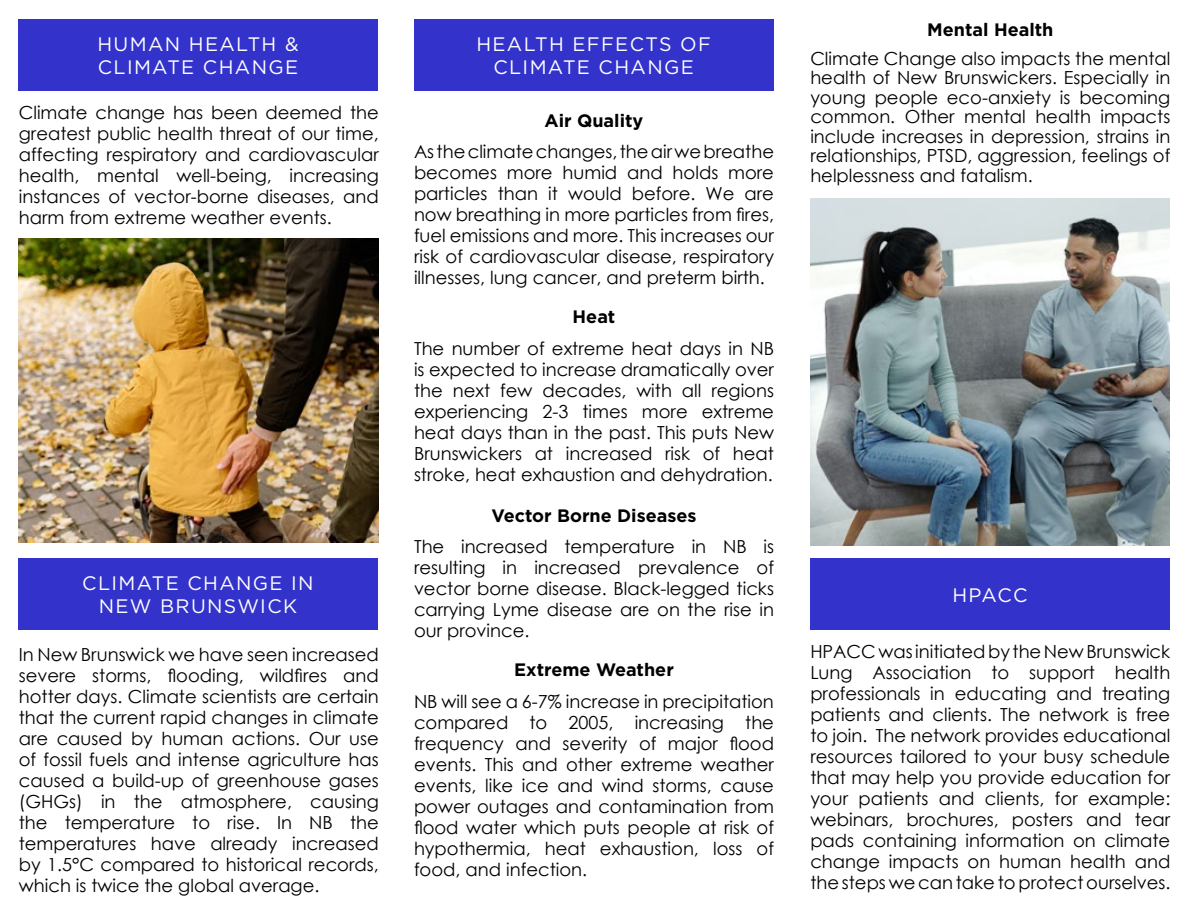
<style>
.page{position:relative;width:1188px;height:918px;background:#fff}
.page>*{position:absolute;margin:0;border:0;box-sizing:border-box;transform-origin:0 0}
.t1{font:19.5px/23.4px "Gotham";letter-spacing:.07em;color:#fff;text-align:center}
.t2{font:18px/21px "Century Gothic";color:#000;text-align:justify}
.t3{font:700 18px "Gotham";color:#000}
</style>
<div class="page">
<div style="left:18px;top:19px;width:360px;height:72px;background:#33c"></div>
<div style="left:414px;top:19px;width:360px;height:72px;background:#33c"></div>
<div style="left:18px;top:558px;width:360px;height:72px;background:#33c"></div>
<div style="left:810px;top:558px;width:360px;height:72px;background:#33c"></div>
<img style="left:19px;top:238px;width:360px;height:305px">
<img style="left:810px;top:198px;width:360px;height:348px">
<p class="t1" style="left:97px;top:32px;width:203px;text-align:left">HUMAN HEALTH &amp;<br>CLIMATE CHANGE</p>
<p class="t1" style="left:476px;top:32px;width:236px">HEALTH EFFECTS OF<br>CLIMATE CHANGE</p>
<p class="t2" style="left:19px;top:102px;width:362px">Climate change has been deemed the greatest public health threat of our time, affecting respiratory and cardiovascular health, mental well-being, increasing instances of vector-borne diseases, and harm from extreme weather events.</p>
<p class="t3" style="left:545px;top:108px;width:100px">Air Quality</p>
<p class="t2" style="left:414px;top:141px;width:362px">As the climate changes, the air we breathe becomes more humid and holds more particles than it would before. We are now breathing in more particles from fires, fuel emissions and more. This increases our risk of cardiovascular disease, respiratory illnesses, lung cancer, and preterm birth.</p>
<p class="t3" style="left:573px;top:305px;width:44px">Heat</p>
<p class="t2" style="left:414px;top:338px;width:362px">The number of extreme heat days in NB is expected to increase dramatically over the next few decades, with all regions experiencing 2-3 times more extreme heat days than in the past. This puts New Brunswickers at increased risk of heat stroke, heat exhaustion and dehydration.</p>
<p class="t3" style="left:491px;top:503px;width:207px">Vector Borne Diseases</p>
<p class="t2" style="left:414px;top:536px;width:362px">The increased temperature in NB is resulting in increased prevalence of vector borne disease. Black-legged ticks carrying Lyme disease are on the rise in our province.</p>
<p class="t3" style="left:514px;top:658px;width:161px">Extreme Weather</p>
<p class="t2" style="left:414px;top:690px;width:362px">NB will see a 6-7% increase in precipitation compared to 2005, increasing the frequency and severity of major flood events. This and other extreme weather events, like ice and wind storms, cause power outages and contamination from flood water which puts people at risk of hypothermia, heat exhaustion, loss of food, and infection.</p>
<p class="t1" style="left:82px;top:571px;width:233px">CLIMATE CHANGE IN<br>NEW BRUNSWICK</p>
<p class="t2" style="left:19px;top:643px;width:362px">In New Brunswick we have seen increased severe storms, flooding, wildfires and hotter days. Climate scientists are certain that the current rapid changes in climate are caused by human actions. Our use of fossil fuels and intense agriculture has caused a build-up of greenhouse gases (GHGs) in the atmosphere, causing the temperature to rise. In NB the temperatures have already increased by 1.5°C compared to historical records, which is twice the global average.</p>
<p class="t3" style="left:927px;top:18px;width:128px">Mental Health</p>
<p class="t2" style="left:810px;top:48px;width:362px;line-height:19.5px">Climate Change also impacts the mental health of New Brunswickers. Especially in young people eco-anxiety is becoming common. Other mental health impacts include increases in depression, strains in relationships, PTSD, aggression, feelings of helplessness and fatalism.</p>
<p class="t1" style="left:952px;top:583px;width:77px">HPACC</p>
<p class="t2" style="left:810px;top:641px;width:362px">HPACC was initiated by the New Brunswick Lung Association to support health professionals in educating and treating patients and clients. The network is free to join. The network provides educational resources tailored to your busy schedule that may help you provide education for your patients and clients, for example: webinars, brochures, posters and tear pads containing information on climate change impacts on human health and the steps we can take to protect ourselves.</p>
</div>
